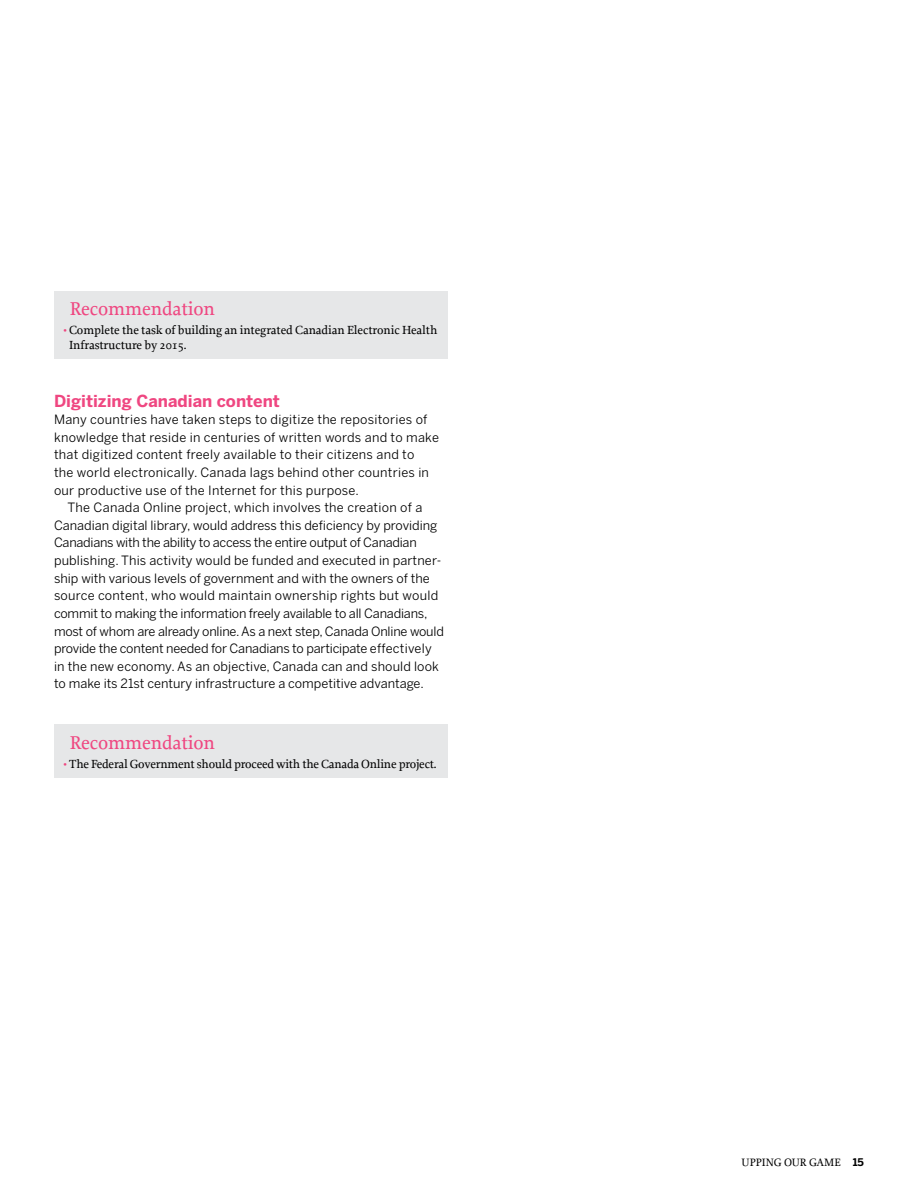
<style>
.page{position:relative;width:918px;height:1188px;background:#fff}
.page>*{position:absolute;margin:0;border:0;box-sizing:border-box;transform-origin:0 0}
.t1{font:500 19.5px "Proforma";letter-spacing:-.01em;color:#ef4781}
.t2{font:700 16.5px "Benton Sans";color:#ef4781}
.t3{font:12.75px/17.5px "Benton Sans";letter-spacing:.005em;color:#000}
.t4{font:500 12.3px/14.7px "Proforma";letter-spacing:-.01em;color:#000}
.t5{font:500 11.25px "Proforma";color:#000}
.s1{color:#ef4781}
.s2{font-family:"Benton Sans";font-weight:700;font-size:10.5px}
</style>
<div class="page">
<div style="left:54px;top:291px;width:394px;height:67px;background:#e6e7e8"></div>
<div style="left:54px;top:724px;width:394px;height:54px;background:#e6e7e8"></div>
<h1 class="t1" style="left:70px;top:297px;width:147px">Recommendation</h1>
<p class="t4" style="left:69px;top:323px;width:370px;text-indent:-6px"><span class="s1">•</span> Complete the task of building an integrated Canadian Electronic Health<br>Infrastructure by 2015.</p>
<p class="t2" style="left:54px;top:391px;width:228px">Digitizing Canadian content</p>
<p class="t3" style="left:54px;top:411px;width:387px">Many countries have taken steps to digitize the repositories of knowledge that reside in centuries of written words and to make that digitized content freely available to their citizens and to<br>the world electronically. Canada lags behind other countries in our productive use of the Internet for this purpose.</p>
<p class="t3" style="left:54px;top:499px;width:391px;text-indent:14px">The Canada Online project, which involves the creation of a Canadian digital library, would address this deficiency by providing Canadians with the ability to access the entire output of Canadian publishing. This activity would be funded and executed in partner&shy;ship with various levels of government and with the owners of the source content, who would maintain ownership rights but would commit to making the information freely available to all Canadians, most of whom are already online. As a next step, Canada Online would provide the content needed for Canadians to participate effectively in the new economy. As an objective, Canada can and should look to make its 21st century infrastructure a competitive advantage.</p>
<h1 class="t1" style="left:70px;top:730px;width:147px">Recommendation</h1>
<p class="t4" style="left:63px;top:756px;width:375px"><span class="s1">•</span> The Federal Government should proceed with the Canada Online project.</p>
<p class="t5" style="left:742px;top:1155px;width:124px">Upping our game <span class="s2">15</span></p>
</div>
